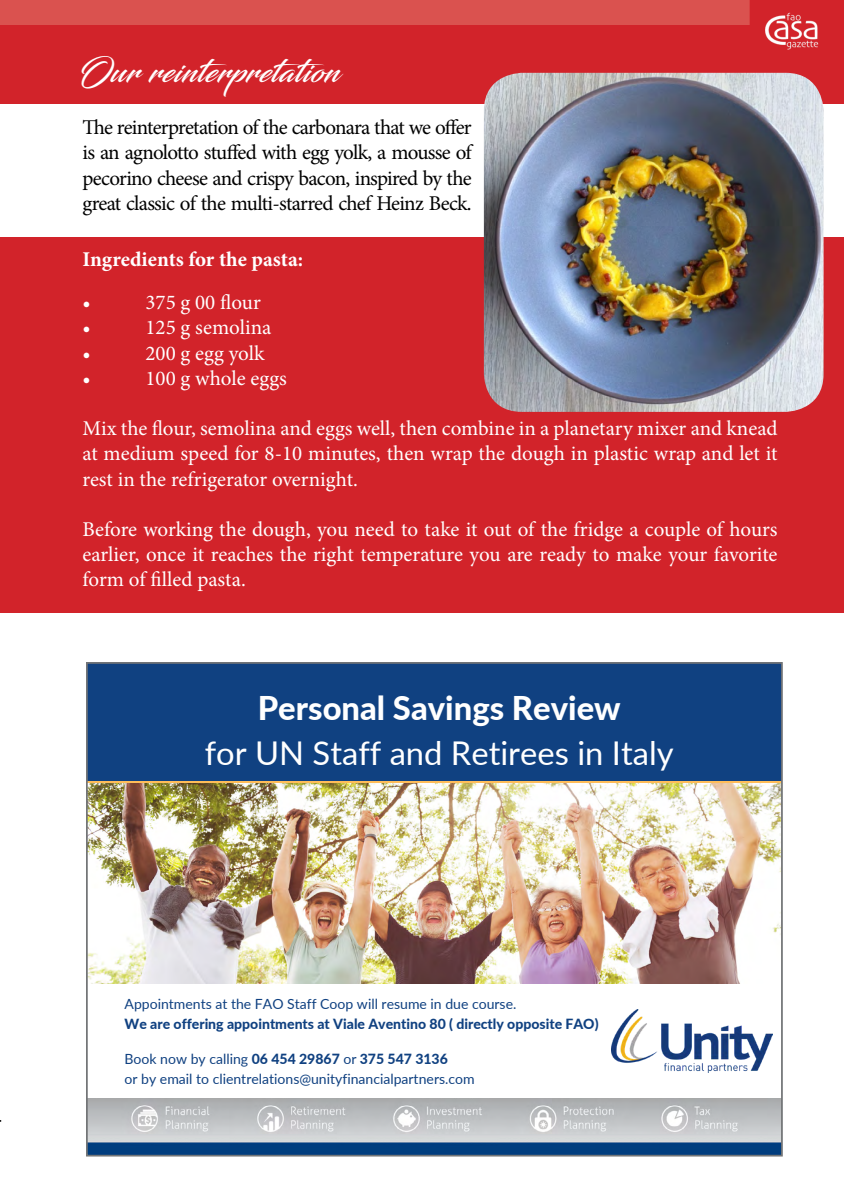
<style>
.page{position:relative;width:844px;height:1191px;background:#fff}
.page>*{position:absolute;margin:0;border:0;box-sizing:border-box;transform-origin:0 0}
.t1{font:32.73px "Lato";color:#fff}
.t2{font:800 32.73px "Lato";color:#fff}
.t3{font:31.5px "Blacksword";letter-spacing:.025em;color:#fff}
.t4{font:21px/25.2px "Minion Pro";color:#fff;text-align:justify}
.t5{font:21px/25.2px "Minion Pro";letter-spacing:-.035em;color:#000;text-align:justify}
.t6{font:700 21px "Minion Pro";color:#fff}
.t7{font:14px/20.3px "Lato";color:#104181}
.t8{font:800 14px "Lato";color:#104181}
.s1{font-weight:800}
</style>
<div class="page">
<div style="left:0;top:15px;width:843px;height:89px;background:#d2232a"></div>
<div style="left:0;top:237px;width:843px;height:375px;background:#d2232a"></div>
<img style="left:483px;top:73px;width:340px;height:339px">
<div style="left:0;top:0;width:761px;height:25px;background:#da524f"></div>
<svg style="left:749px;top:0;width:94px;height:25px"></svg>
<img style="left:759px;top:8px;width:64px;height:42px">
<img style="left:89px;top:1098px;width:690px;height:55px">
<img style="left:611px;top:1009px;width:161px;height:63px">
<img style="left:89px;top:783px;width:690px;height:200px">
<div style="left:87px;top:761px;width:694px;height:22px;background:#ffbd59"></div>
<div style="left:87px;top:663px;width:694px;height:118px;background:#104181"></div>
<div style="left:86px;top:662px;width:696px;height:494px;border:2px solid #737577"></div>
<h2 class="t3" style="left:77px;top:53px;width:264px">Our reinterpretation</h2>
<p class="t5" style="left:82px;top:115px;width:390px">The reinterpretation of the carbonara that we offer is an agnolotto stuffed with egg yolk, a mousse of pecorino cheese and crispy bacon, inspired by the great classic of the multi-starred chef Heinz Beck.</p>
<p class="t6" style="left:82px;top:245px;width:222px">Ingredients for the pasta:</p>
<p class="t4" style="left:82px;top:290px;width:10px">•</p>
<p class="t4" style="left:145px;top:290px;width:117px">375 g 00 flour</p>
<p class="t4" style="left:82px;top:315px;width:10px">•</p>
<p class="t4" style="left:145px;top:315px;width:127px">125 g semolina</p>
<p class="t4" style="left:82px;top:340px;width:10px">•</p>
<p class="t4" style="left:145px;top:340px;width:120px">200 g egg yolk</p>
<p class="t4" style="left:82px;top:365px;width:10px">•</p>
<p class="t4" style="left:145px;top:365px;width:143px">100 g whole eggs</p>
<p class="t4" style="left:82px;top:416px;width:696px">Mix the flour, semolina and eggs well, then combine in a planetary mixer and knead at medium speed for 8-10 minutes, then wrap the dough in plastic wrap and let it rest in the refrigerator overnight.</p>
<p class="t4" style="left:82px;top:517px;width:696px">Before working the dough, you need to take it out of the fridge a couple of hours earlier, once it reaches the right temperature you are ready to make your favorite form of filled pasta.</p>
<h1 class="t2" style="left:258px;top:683px;width:364px">Personal Savings Review</h1>
<h1 class="t1" style="left:205px;top:730px;width:470px">for UN Staff and Retirees in Italy</h1>
<p class="t7" style="left:124px;top:993px;width:393px">Appointments at the FAO Staff Coop will resume in due course.</p>
<p class="t8" style="left:124px;top:1013px;width:475px">We are offering appointments at Viale Aventino 80 ( directly opposite FAO)</p>
<p class="t7" style="left:124px;top:1047px;width:351px">Book now by calling <span class="s1">06 454 29867</span> or <span class="s1">375 547 3136<br></span>or by email to clientrelations@unityfinancialpartners.com</p>
</div>
